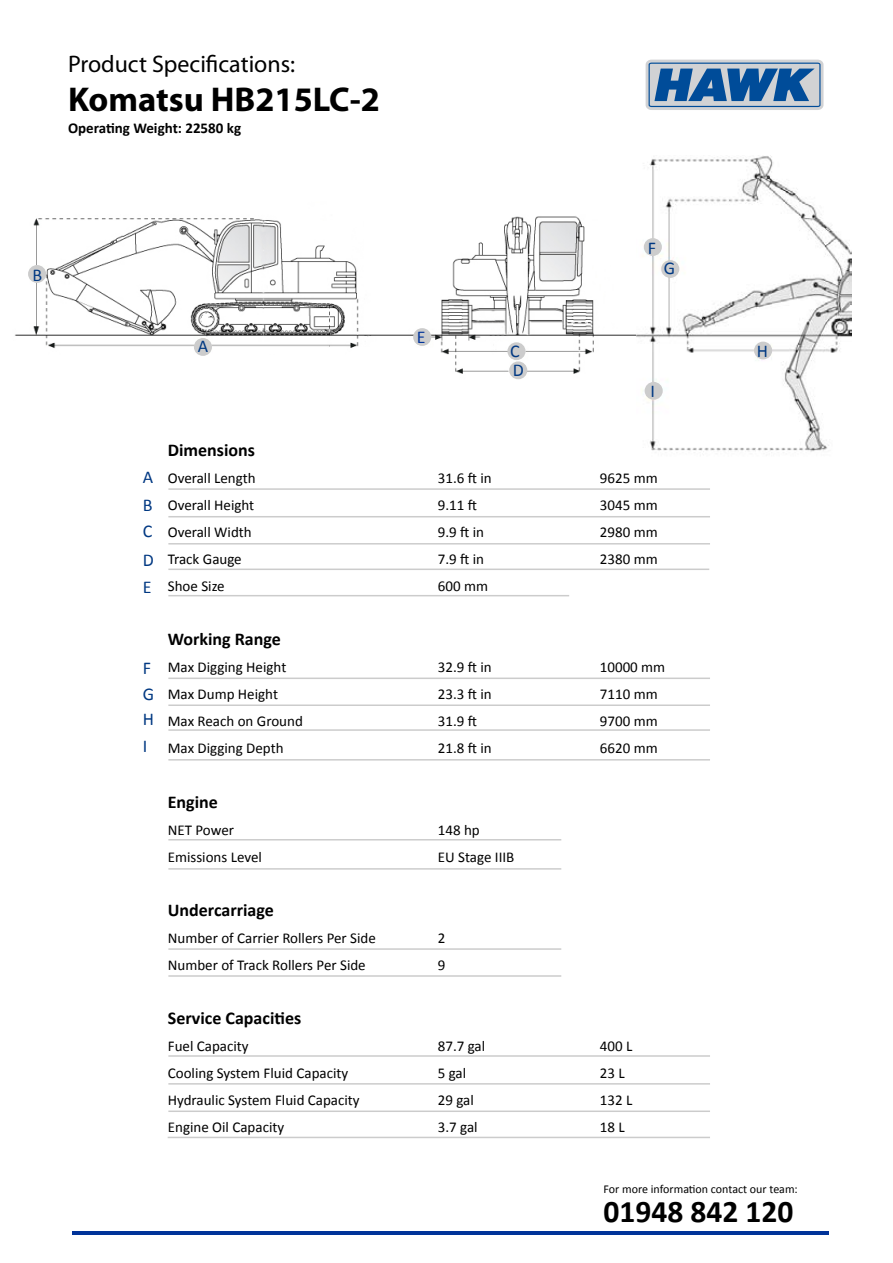
<style>
.page{position:relative;width:893px;height:1263px;background:#fff}
.page>*{position:absolute;margin:0;border:0;box-sizing:border-box;transform-origin:0 0}
.t1{font:700 34.5px "Myriad Pro";color:#000}
.t2{font:700 31.5px "Calibri";color:#000}
.t3{font:24px "Myriad Pro";color:#000}
.t4{font:700 18px "Calibri";color:#000}
.t5{font:18px/28.3px "Calibri";color:#003882}
.t6{font:18px "Calibri";color:#039}
.t7{font:15px "Calibri";color:#000}
.t8{font:700 15px "Calibri";color:#000}
.t9{font:12px "Calibri";color:#000}
</style>
<div class="page">
<img style="left:15px;top:216px;width:621px;height:164px">
<svg style="left:646px;top:60px;width:177px;height:50px"></svg>
<svg style="left:649px;top:63px;width:171px;height:44px"></svg>
<img style="left:636px;top:156px;width:216px;height:296px">
<div style="left:644px;top:239px;width:17px;height:16px;background:#ccc;border-radius:50%"></div>
<div style="left:644px;top:238px;width:18px;height:18px;border:2px solid #ccc;border-radius:50%"></div>
<div style="left:508px;top:343px;width:17px;height:16px;background:#ccc;border-radius:50%"></div>
<div style="left:507px;top:342px;width:18px;height:18px;border:2px solid #ccc;border-radius:50%"></div>
<div style="left:414px;top:329px;width:16px;height:16px;background:#ccc;border-radius:50%"></div>
<div style="left:413px;top:328px;width:18px;height:18px;border:2px solid #ccc;border-radius:50%"></div>
<div style="left:510px;top:362px;width:16px;height:16px;background:#ccc;border-radius:50%"></div>
<div style="left:509px;top:361px;width:18px;height:18px;border:2px solid #ccc;border-radius:50%"></div>
<div style="left:195px;top:339px;width:16px;height:16px;background:#ccc;border-radius:50%"></div>
<div style="left:194px;top:338px;width:18px;height:18px;border:2px solid #ccc;border-radius:50%"></div>
<div style="left:29px;top:266px;width:16px;height:16px;background:#ccc;border-radius:50%"></div>
<div style="left:28px;top:265px;width:18px;height:18px;border:2px solid #ccc;border-radius:50%"></div>
<div style="left:662px;top:261px;width:17px;height:16px;background:#ccc;border-radius:50%"></div>
<div style="left:661px;top:260px;width:18px;height:18px;border:2px solid #ccc;border-radius:50%"></div>
<div style="left:755px;top:342px;width:16px;height:17px;background:#ccc;border-radius:50%"></div>
<div style="left:754px;top:342px;width:18px;height:17px;border:2px solid #ccc;border-radius:50%"></div>
<div style="left:645px;top:383px;width:17px;height:16px;background:#ccc;border-radius:50%"></div>
<div style="left:645px;top:382px;width:18px;height:18px;border:2px solid #ccc;border-radius:50%"></div>
<hr style="left:168px;top:488px;width:542px;height:2px;background:#ccc">
<hr style="left:168px;top:516px;width:542px;height:1px;background:#ccc">
<hr style="left:168px;top:543px;width:542px;height:1px;background:#ccc">
<hr style="left:168px;top:568px;width:541px;height:2px;background:#ccc">
<hr style="left:168px;top:595px;width:401px;height:1px;background:#ccc">
<hr style="left:168px;top:677px;width:542px;height:2px;background:#ccc">
<hr style="left:168px;top:704px;width:542px;height:2px;background:#ccc">
<hr style="left:168px;top:729px;width:542px;height:2px;background:#ccc">
<hr style="left:168px;top:759px;width:542px;height:1px;background:#ccc">
<hr style="left:168px;top:839px;width:393px;height:1px;background:#ccc">
<hr style="left:168px;top:868px;width:393px;height:2px;background:#ccc">
<hr style="left:168px;top:1110px;width:542px;height:2px;background:#ccc">
<hr style="left:168px;top:1055px;width:542px;height:2px;background:#ccc">
<hr style="left:168px;top:948px;width:393px;height:2px;background:#ccc">
<hr style="left:168px;top:975px;width:393px;height:2px;background:#ccc">
<hr style="left:168px;top:1137px;width:542px;height:1px;background:#ccc">
<hr style="left:168px;top:1083px;width:542px;height:1px;background:#ccc">
<hr style="left:72px;top:1231px;width:757px;height:4px;background:#039">
<h3 class="t3" style="left:68px;top:49px;width:229px">Product Specifications:</h3>
<h1 class="t1" style="left:68px;top:77px;width:313px">Komatsu HB215LC-2</h1>
<p class="t8" style="left:68px;top:118px;width:175px">Operating Weight: 22580 kg</p>
<p class="t5" style="left:33px;top:261px;width:11px">B</p>
<p class="t5" style="left:648px;top:234px;width:10px">F</p>
<p class="t5" style="left:664px;top:254px;width:13px">G</p>
<p class="t5" style="left:198px;top:332px;width:12px">A</p>
<p class="t6" style="left:417px;top:326px;width:10px">E</p>
<p class="t5" style="left:510px;top:337px;width:11px">C</p>
<p class="t5" style="left:513px;top:356px;width:13px">D</p>
<p class="t5" style="left:651px;top:377px;width:6px">I</p>
<p class="t5" style="left:143px;top:463px;width:12px">A<br>B</p>
<p class="t5" style="left:143px;top:516px;width:11px">C</p>
<p class="t5" style="left:143px;top:546px;width:13px">D</p>
<p class="t5" style="left:143px;top:573px;width:10px">E</p>
<p class="t4" style="left:168px;top:438px;width:89px">Dimensions</p>
<p class="t7" style="left:168px;top:468px;width:89px">Overall Length</p>
<p class="t7" style="left:438px;top:468px;width:55px">31.6 ft in</p>
<p class="t7" style="left:600px;top:468px;width:59px">9625 mm</p>
<p class="t7" style="left:168px;top:495px;width:88px">Overall Height</p>
<p class="t7" style="left:438px;top:495px;width:41px">9.11 ft</p>
<p class="t7" style="left:600px;top:495px;width:59px">3045 mm</p>
<p class="t7" style="left:168px;top:522px;width:85px">Overall Width</p>
<p class="t7" style="left:438px;top:522px;width:48px">9.9 ft in</p>
<p class="t7" style="left:600px;top:522px;width:59px">2980 mm</p>
<p class="t7" style="left:168px;top:549px;width:75px">Track Gauge</p>
<p class="t7" style="left:438px;top:549px;width:48px">7.9 ft in</p>
<p class="t7" style="left:600px;top:549px;width:59px">2380 mm</p>
<p class="t7" style="left:168px;top:576px;width:58px">Shoe Size</p>
<p class="t7" style="left:438px;top:576px;width:52px">600 mm</p>
<p class="t5" style="left:143px;top:654px;width:10px">F</p>
<p class="t5" style="left:143px;top:679px;width:13px">G</p>
<p class="t5" style="left:143px;top:705px;width:13px">H</p>
<p class="t5" style="left:143px;top:732px;width:6px">I</p>
<p class="t4" style="left:168px;top:627px;width:115px">Working Range</p>
<p class="t7" style="left:168px;top:657px;width:120px">Max Digging Height</p>
<p class="t7" style="left:438px;top:657px;width:55px">32.9 ft in</p>
<p class="t7" style="left:600px;top:657px;width:67px">10000 mm</p>
<p class="t7" style="left:168px;top:684px;width:112px">Max Dump Height</p>
<p class="t7" style="left:438px;top:684px;width:55px">23.3 ft in</p>
<p class="t7" style="left:600px;top:684px;width:59px">7110 mm</p>
<p class="t7" style="left:168px;top:711px;width:137px">Max Reach on Ground</p>
<p class="t7" style="left:438px;top:711px;width:41px">31.9 ft</p>
<p class="t7" style="left:600px;top:711px;width:59px">9700 mm</p>
<p class="t7" style="left:168px;top:738px;width:117px">Max Digging Depth</p>
<p class="t7" style="left:438px;top:738px;width:55px">21.8 ft in</p>
<p class="t7" style="left:600px;top:738px;width:59px">6620 mm</p>
<p class="t4" style="left:168px;top:790px;width:52px">Engine</p>
<p class="t7" style="left:168px;top:820px;width:68px">NET Power</p>
<p class="t7" style="left:438px;top:820px;width:43px">148 hp</p>
<p class="t7" style="left:168px;top:847px;width:96px">Emissions Level</p>
<p class="t7" style="left:438px;top:847px;width:78px">EU Stage IIIB</p>
<p class="t4" style="left:168px;top:898px;width:108px">Undercarriage</p>
<p class="t7" style="left:168px;top:928px;width:210px">Number of Carrier Rollers Per Side</p>
<p class="t7" style="left:438px;top:928px;width:9px">2</p>
<p class="t7" style="left:168px;top:955px;width:199px">Number of Track Rollers Per Side</p>
<p class="t7" style="left:438px;top:955px;width:9px">9</p>
<p class="t4" style="left:168px;top:1006px;width:135px">Service Capacities</p>
<p class="t7" style="left:168px;top:1036px;width:82px">Fuel Capacity</p>
<p class="t7" style="left:438px;top:1036px;width:49px">87.7 gal</p>
<p class="t7" style="left:600px;top:1036px;width:34px">400 L</p>
<p class="t7" style="left:168px;top:1063px;width:182px">Cooling System Fluid Capacity</p>
<p class="t7" style="left:438px;top:1063px;width:30px">5 gal</p>
<p class="t7" style="left:600px;top:1063px;width:26px">23 L</p>
<p class="t7" style="left:168px;top:1090px;width:193px">Hydraulic System Fluid Capacity</p>
<p class="t7" style="left:438px;top:1090px;width:37px">29 gal</p>
<p class="t7" style="left:600px;top:1090px;width:34px">132 L</p>
<p class="t7" style="left:168px;top:1117px;width:118px">Engine Oil Capacity</p>
<p class="t7" style="left:438px;top:1117px;width:41px">3.7 gal</p>
<p class="t7" style="left:600px;top:1117px;width:26px">18 L</p>
<p class="t5" style="left:757px;top:336px;width:13px">H</p>
<p class="t9" style="left:604px;top:1182px;width:196px">For more information contact our team:</p>
<h2 class="t2" style="left:604px;top:1191px;width:191px">01948 842 120</h2>
</div>
